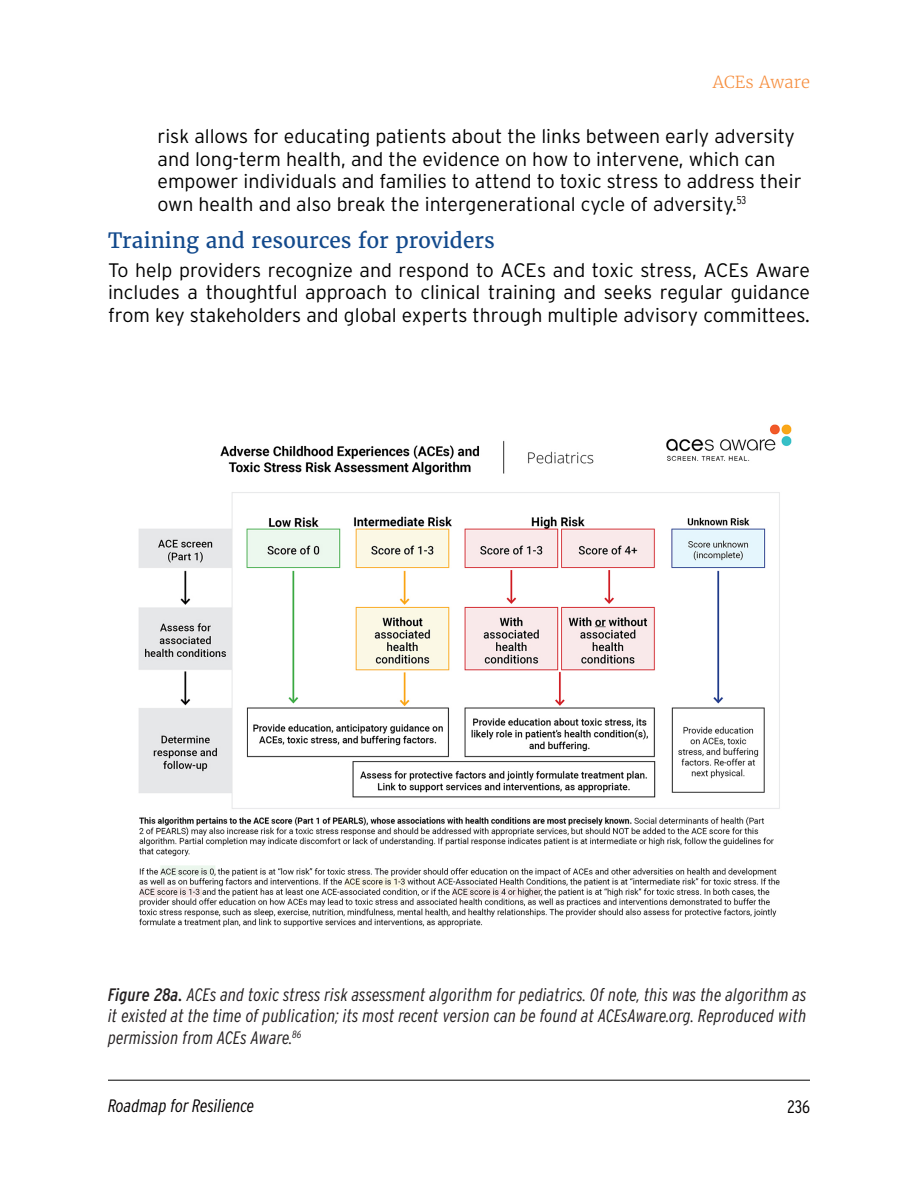
<style>
.page{position:relative;width:918px;height:1188px;background:#fff}
.page>*{position:absolute;margin:0;border:0;box-sizing:border-box;transform-origin:0 0}
.Heading_3{font:21px "Merriweather";color:#12498c}
.Body_Text{font:300 19.5px/22.5px "Interstate";color:#000}
.Captions{font:italic 300 18px/21.6px "Interstate Condensed";letter-spacing:.01em;color:#231f20;text-align:justify}
.t1{font:italic 300 18px "Interstate Condensed";color:#040101}
.t2{font:300 18px "Interstate Condensed";color:#040101}
.t3{font:300 16.5px "Merriweather";color:#f68d3c}
.s1{font-weight:400}
</style>
<div class="page">
<img style="left:138px;top:424px;width:654px;height:503px">
<hr style="left:108px;top:1080px;width:702px;height:1px;background:#000">
<p class="t3" style="left:713px;top:72px;width:99px">ACEs Aware</p>
<p class="Body_Text" style="left:158px;top:125px;width:646px">risk allows for educating patients about the links between early adversity and long-term health, and the evidence on how to intervene, which can empower individuals and families to attend to toxic stress to address their own health and also break the intergenerational cycle of adversity.<sup>53</sup></p>
<h3 class="Heading_3" style="left:108px;top:227px;width:388px">Training and resources for providers</h3>
<p class="Body_Text" style="left:108px;top:258px;width:704px;text-align:justify">To help providers recognize and respond to ACEs and toxic stress, ACEs Aware includes a thoughtful approach to clinical training and seeks regular guidance from key stakeholders and global experts through multiple advisory committees.</p>
<p class="Captions" style="left:108px;top:984px;width:700px"><span class="s1">Figure 28a.</span> ACEs and toxic stress risk assessment algorithm for pediatrics. Of note, this was the algorithm as it existed at the time of publication; its most recent version can be found at ACEsAware.org. Reproduced with permission from ACEs Aware.<sup>86</sup></p>
<p class="t1" style="left:108px;top:1096px;width:148px">Roadmap for Resilience</p>
<p class="t2" style="left:788px;top:1096px;width:24px">236</p>
</div>
